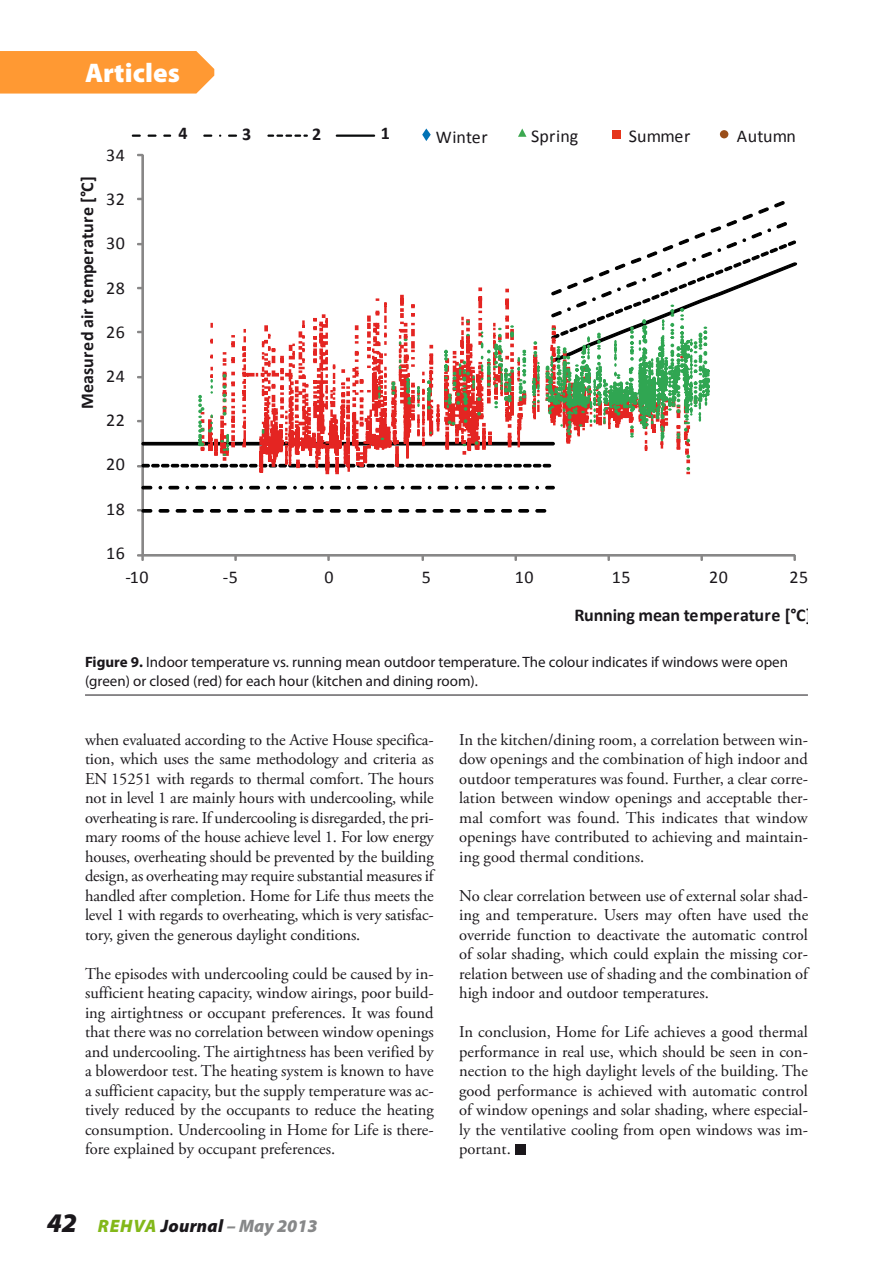
<style>
.page{position:relative;width:893px;height:1263px;background:#fff}
.page>*{position:absolute;margin:0;border:0;box-sizing:border-box;transform-origin:0 0}
.t1{font:900 27px "Myriad Pro";letter-spacing:.005em;color:#fff}
.t2{font:18px "Calibri";letter-spacing:.03em;color:#1a171b}
.t3{font:700 18px "Calibri";letter-spacing:-.01em;color:#1a171b}
.t4{font:700 18px "Calibri";letter-spacing:.01em;color:#1a171b}
.t5{font:italic 900 18px "Myriad Pro";letter-spacing:.015em;color:#878889}
.t6{font:16.5px/19.5px "Adobe Garamond Pro";color:#1a171b;text-align:justify}
.t7{font:15px/19.5px "Myriad Pro";color:#1a171b}
.s1{font-weight:700}
.s2{font-size:27px;color:#1a171b}
.s3{color:#83b819}
.s4{color:#1a171b}
</style>
<div class="page">
<div style="left:515px;top:1144px;width:11px;height:10px;background:#1a171b"></div>
<div style="left:141px;top:154px;width:3px;height:402px;border:1px solid #888787"></div>
<svg style="left:137px;top:154px;width:6px;height:2px"></svg>
<svg style="left:137px;top:198px;width:6px;height:2px"></svg>
<svg style="left:137px;top:243px;width:6px;height:2px"></svg>
<svg style="left:137px;top:287px;width:6px;height:2px"></svg>
<svg style="left:137px;top:331px;width:6px;height:2px"></svg>
<svg style="left:137px;top:376px;width:6px;height:2px"></svg>
<svg style="left:137px;top:420px;width:6px;height:2px"></svg>
<div style="left:142px;top:554px;width:653px;height:3px;border:1px solid #888787"></div>
<svg style="left:793px;top:555px;width:3px;height:6px"></svg>
<svg style="left:700px;top:555px;width:3px;height:6px"></svg>
<svg style="left:607px;top:555px;width:3px;height:6px"></svg>
<svg style="left:514px;top:555px;width:3px;height:6px"></svg>
<svg style="left:421px;top:555px;width:3px;height:6px"></svg>
<svg style="left:327px;top:555px;width:3px;height:6px"></svg>
<svg style="left:234px;top:555px;width:3px;height:6px"></svg>
<svg style="left:137px;top:554px;width:7px;height:7px"></svg>
<svg style="left:137px;top:509px;width:4px;height:3px"></svg>
<div style="left:535px;top:509px;width:11px;height:4px;border:1px solid #000"></div>
<div style="left:518px;top:509px;width:11px;height:4px;border:1px solid #000"></div>
<div style="left:501px;top:509px;width:11px;height:4px;border:1px solid #000"></div>
<div style="left:484px;top:509px;width:11px;height:4px;border:1px solid #000"></div>
<div style="left:467px;top:509px;width:11px;height:4px;border:1px solid #000"></div>
<div style="left:450px;top:509px;width:11px;height:4px;border:1px solid #000"></div>
<div style="left:433px;top:509px;width:11px;height:4px;border:1px solid #000"></div>
<div style="left:415px;top:509px;width:11px;height:4px;border:1px solid #000"></div>
<div style="left:398px;top:509px;width:11px;height:4px;border:1px solid #000"></div>
<div style="left:381px;top:509px;width:11px;height:4px;border:1px solid #000"></div>
<div style="left:364px;top:509px;width:11px;height:4px;border:1px solid #000"></div>
<div style="left:347px;top:509px;width:11px;height:4px;border:1px solid #000"></div>
<div style="left:330px;top:509px;width:11px;height:4px;border:1px solid #000"></div>
<div style="left:313px;top:509px;width:11px;height:4px;border:1px solid #000"></div>
<div style="left:295px;top:509px;width:11px;height:4px;border:1px solid #000"></div>
<div style="left:278px;top:509px;width:11px;height:4px;border:1px solid #000"></div>
<div style="left:261px;top:509px;width:11px;height:4px;border:1px solid #000"></div>
<div style="left:244px;top:509px;width:11px;height:4px;border:1px solid #000"></div>
<div style="left:227px;top:509px;width:11px;height:4px;border:1px solid #000"></div>
<div style="left:210px;top:509px;width:11px;height:4px;border:1px solid #000"></div>
<div style="left:193px;top:509px;width:11px;height:4px;border:1px solid #000"></div>
<div style="left:176px;top:509px;width:11px;height:4px;border:1px solid #000"></div>
<div style="left:158px;top:509px;width:11px;height:4px;border:1px solid #000"></div>
<div style="left:141px;top:509px;width:11px;height:4px;border:1px solid #000"></div>
<svg style="left:141px;top:485px;width:414px;height:5px"></svg>
<svg style="left:137px;top:463px;width:61px;height:5px"></svg>
<svg style="left:141px;top:441px;width:57px;height:5px"></svg>
<svg style="left:567px;top:201px;width:231px;height:104px"></svg>
<svg style="left:259px;top:287px;width:438px;height:187px"></svg>
<svg style="left:198px;top:305px;width:512px;height:165px"></svg>
<svg style="left:422px;top:128px;width:9px;height:13px"></svg>
<svg style="left:518px;top:128px;width:8px;height:9px"></svg>
<div style="left:612px;top:131px;width:9px;height:8px;background:#e5351b"></div>
<div style="left:720px;top:130px;width:8px;height:8px;background:#9a4e19;border-radius:50%"></div>
<svg style="left:132px;top:135px;width:9px;height:2px"></svg>
<svg style="left:148px;top:135px;width:9px;height:2px"></svg>
<svg style="left:163px;top:135px;width:8px;height:2px"></svg>
<svg style="left:203px;top:135px;width:9px;height:2px"></svg>
<svg style="left:228px;top:135px;width:9px;height:2px"></svg>
<svg style="left:267px;top:135px;width:41px;height:2px"></svg>
<hr style="left:336px;top:135px;width:39px;height:2px;background:#090b0c">
<hr style="left:85px;top:695px;width:723px;height:1px;background:#1a171b">
<div style="left:0;top:51px;width:214px;height:43px;background:#f93"></div>
<h1 class="t1" style="left:85px;top:54px;width:96px">Articles</h1>
<p class="t4" style="left:76px;top:409px;width:234px;rotate:-90deg">Measured air temperature [°C]</p>
<p class="t2" style="left:106px;top:144px;width:20px">34</p>
<p class="t2" style="left:106px;top:188px;width:20px">32</p>
<p class="t2" style="left:106px;top:232px;width:20px">30</p>
<p class="t2" style="left:106px;top:277px;width:20px">28</p>
<p class="t2" style="left:106px;top:321px;width:20px">26</p>
<p class="t2" style="left:106px;top:365px;width:20px">24</p>
<p class="t2" style="left:106px;top:409px;width:20px">22</p>
<p class="t3" style="left:178px;top:122px;width:11px">4</p>
<p class="t3" style="left:242px;top:123px;width:11px">3</p>
<p class="t3" style="left:312px;top:123px;width:11px">2</p>
<p class="t3" style="left:381px;top:122px;width:11px">1</p>
<p class="t2" style="left:436px;top:126px;width:53px">Winter</p>
<p class="t2" style="left:531px;top:125px;width:49px">Spring</p>
<p class="t2" style="left:629px;top:125px;width:63px">Summer</p>
<p class="t2" style="left:737px;top:125px;width:61px">Autumn</p>
<p class="t2" style="left:106px;top:453px;width:20px">20</p>
<p class="t2" style="left:106px;top:497px;width:20px">18</p>
<p class="t2" style="left:106px;top:542px;width:20px">16</p>
<p class="t2" style="left:125px;top:566px;width:25px">-10</p>
<p class="t2" style="left:223px;top:566px;width:17px">-5</p>
<p class="t2" style="left:324px;top:566px;width:11px">0</p>
<p class="t2" style="left:422px;top:566px;width:11px">5</p>
<p class="t2" style="left:515px;top:566px;width:20px">10</p>
<p class="t2" style="left:612px;top:566px;width:20px">15</p>
<p class="t2" style="left:709px;top:566px;width:20px">20</p>
<p class="t2" style="left:789px;top:566px;width:20px">25</p>
<p class="t3" style="left:574px;top:604px;width:239px">Running mean temperature [°C]</p>
<p class="t7" style="left:85px;top:652px;width:705px"><span class="s1">Figure 9.</span> Indoor temperature vs. running mean outdoor temperature. The colour indicates if windows were open (green) or closed (red) for each hour (kitchen and dining room).</p>
<p class="t6" style="left:85px;top:730px;width:350px">when evaluated according to the Active House specifica&shy;tion, which uses the same methodology and criteria as EN 15251 with regards to thermal comfort. The hours not in level 1 are mainly hours with undercooling, while overheating is rare. If undercooling is disregarded, the pri&shy;mary rooms of the house achieve level 1. For low energy houses, overheating should be prevented by the building design, as overheating may require substantial measures if handled after completion. Home for Life thus meets the level 1 with regards to overheating, which is very satisfac&shy;tory, given the generous daylight conditions.</p>
<p class="t6" style="left:85px;top:964px;width:350px">The episodes with undercooling could be caused by in&shy;sufficient heating capacity, window airings, poor build&shy;ing airtightness or occupant preferences. It was found that there was no correlation between window openings and undercooling. The airtightness has been verified by a blowerdoor test. The heating system is known to have a sufficient capacity, but the supply temperature was ac&shy;tively reduced by the occupants to reduce the heating consumption. Undercooling in Home for Life is there&shy;fore explained by occupant preferences.</p>
<p class="t5" style="left:47px;top:1214px;width:272px"><span class="s2">42</span> <span class="s3">REHVA</span> <span class="s4">Journal</span> – May 2013</p>
<p class="t6" style="left:459px;top:730px;width:350px">In the kitchen/dining room, a correlation between win&shy;dow openings and the combination of high indoor and outdoor temperatures was found. Further, a clear corre&shy;lation between window openings and acceptable ther&shy;mal comfort was found. This indicates that window openings have contributed to achieving and maintain&shy;ing good thermal conditions.</p>
<p class="t6" style="left:459px;top:886px;width:350px">No clear correlation between use of external solar shad&shy;ing and temperature. Users may often have used the override function to deactivate the automatic control of solar shading, which could explain the missing cor&shy;relation between use of shading and the combination of high indoor and outdoor temperatures.</p>
<p class="t6" style="left:459px;top:1023px;width:350px">In conclusion, Home for Life achieves a good thermal performance in real use, which should be seen in con&shy;nection to the high daylight levels of the building. The good performance is achieved with automatic control of window openings and solar shading, where especial&shy;ly the ventilative cooling from open windows was im&shy;portant.</p>
</div>
